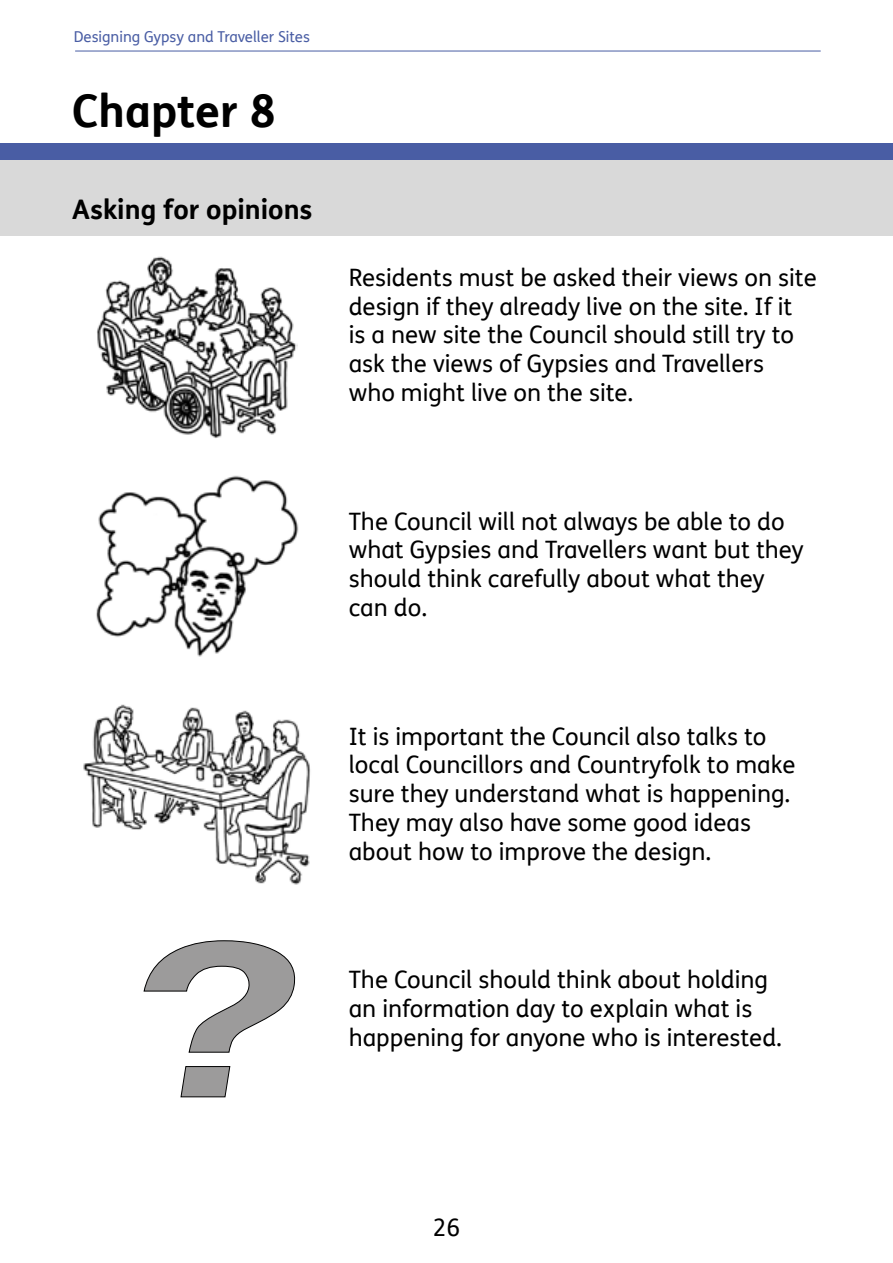
<style>
.page{position:relative;width:893px;height:1263px;background:#fff}
.page>*{position:absolute;margin:0;border:0;box-sizing:border-box;transform-origin:0 0}
.t1{font:700 45px "FS Me";color:#000}
.t2{font:700 27px "FS Me";color:#000}
.t3{font:24px/28.8px "FS Me";color:#000}
.t4{font:15px "FS Me";color:#495da4}
</style>
<div class="page">
<hr style="left:75px;top:51px;width:746px;height:1px;background:#495da4">
<div style="left:0;top:144px;width:893px;height:63px;background:#495da4"></div>
<div style="left:0;top:161px;width:893px;height:75px;background:#d9d9d9"></div>
<img style="left:97px;top:256px;width:200px;height:182px">
<img style="left:96px;top:475px;width:203px;height:182px">
<img style="left:83px;top:704px;width:227px;height:181px">
<svg style="left:143px;top:940px;width:153px;height:158px"></svg>
<p class="t4" style="left:74px;top:26px;width:238px">Designing Gypsy and Traveller Sites</p>
<h1 class="t1" style="left:72px;top:77px;width:205px">Chapter 8</h1>
<p class="t2" style="left:72px;top:189px;width:242px">Asking for opinions</p>
<p class="t3" style="left:349px;top:262px;width:470px">Residents must be asked their views on site design if they already live on the site. If it<br>is a new site the Council should still try to ask the views of Gypsies and Travellers<br>who might live on the site.</p>
<p class="t3" style="left:349px;top:506px;width:457px">The Council will not always be able to do what Gypsies and Travellers want but they should think carefully about what they can do.</p>
<p class="t3" style="left:349px;top:721px;width:448px">It is important the Council also talks to local Councillors and Countryfolk to make sure they understand what is happening.<br>They may also have some good ideas about how to improve the design.</p>
<p class="t3" style="left:349px;top:965px;width:435px">The Council should think about holding an information day to explain what is happening for anyone who is interested.</p>
<p class="t3" style="left:433px;top:1212px;width:29px">26</p>
</div>
